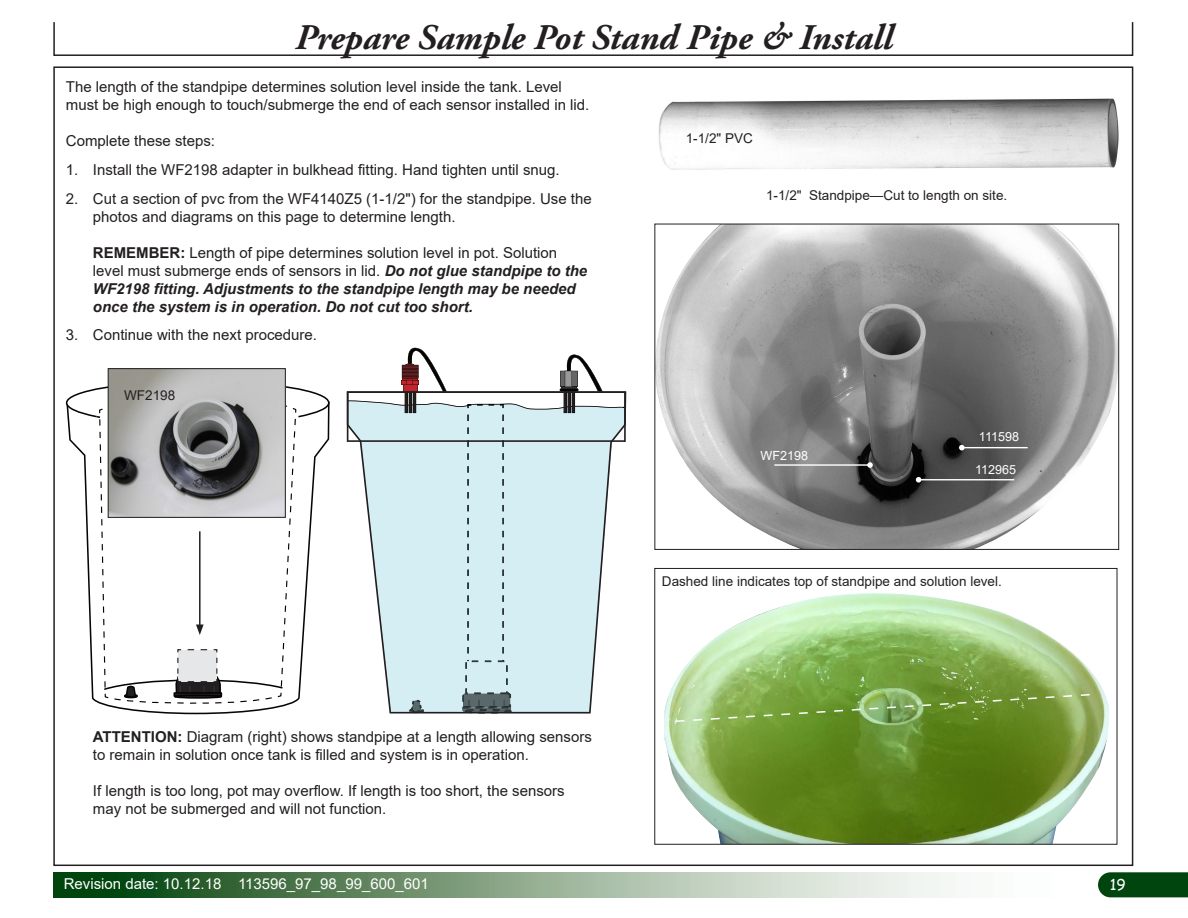
<style>
.page{position:relative;width:1188px;height:918px;background:#fff}
.page>*{position:absolute;margin:0;border:0;box-sizing:border-box;transform-origin:0 0}
.Header_-_Large{font:italic 700 36px "Adobe Garamond Pro";color:#231f20}
.Body_Text{font:15px/18px "Arial";color:#231f20}
.t1{font:italic 700 15px/18px "Arial";color:#231f20}
.t2{font:15px "Arial";color:#fff}
.t3{font:15px "Comic Sans MS";color:#fff}
.Callouts{font:13.5px "Arial";color:#231f20}
.Callouts-2{font:12.6px "Arial";color:#fff}
.s1{font-style:normal}
.s2{font-weight:400;font-style:normal}
.s3{font-weight:700}
</style>
<div class="page">
<svg style="left:1098px;top:872px;width:90px;height:25px;background:#0a4c17"></svg>
<svg style="left:54px;top:872px;width:902px;height:25px;background:#83a284"></svg>
<div style="left:53px;top:21px;width:1080px;height:35px;border:2px solid #231f20"></div>
<img style="left:659px;top:98px;width:460px;height:72px">
<img style="left:656px;top:224px;width:464px;height:325px">
<div style="left:654px;top:224px;width:465px;height:326px;border:1px solid #231f20"></div>
<hr style="left:919px;top:479px;width:95px;height:1px;background:#fff">
<svg style="left:916px;top:477px;width:5px;height:6px"></svg>
<hr style="left:774px;top:464px;width:96px;height:2px;background:#fff">
<svg style="left:867px;top:462px;width:6px;height:6px"></svg>
<hr style="left:962px;top:447px;width:66px;height:1px;background:#fff">
<svg style="left:959px;top:445px;width:6px;height:5px"></svg>
<svg style="left:347px;top:348px;width:279px;height:366px"></svg>
<svg style="left:66px;top:380px;width:264px;height:335px"></svg>
<img style="left:664px;top:593px;width:445px;height:250px">
<div style="left:654px;top:568px;width:463px;height:277px;border:1px solid #231f20"></div>
<svg style="left:674px;top:693px;width:417px;height:30px;background:#7fa54d"></svg>
<p class="Header_-_Large" style="left:295px;top:16px;width:599px">Prepare Sample Pot Stand Pipe &amp; Install</p>
<p class="Body_Text" style="left:66px;top:78px;width:525px">The length of the standpipe determines solution level inside the tank. Level must be high enough to touch/submerge the end of each sensor installed in lid.</p>
<p class="Body_Text" style="left:66px;top:132px;width:151px">Complete these steps:</p>
<p class="Body_Text" style="left:66px;top:160px;width:495px">1. Install the WF2198 adapter in bulkhead fitting. Hand tighten until snug.</p>
<p class="Body_Text" style="left:93px;top:189px;width:500px;text-indent:-27px">2. Cut a section of pvc from the WF4140Z5 (1-1/2") for the standpipe. Use the photos and diagrams on this page to determine length.</p>
<p class="t1" style="left:93px;top:244px;width:496px"><span class="s1">REMEMBER:</span> <span class="s2">Length of pipe determines solution level in pot. Solution level must submerge ends of sensors in lid.</span> Do not glue standpipe to the WF2198 fitting. Adjustments to the standpipe length may be needed once the system is in operation. Do not cut too short.</p>
<p class="Body_Text" style="left:66px;top:326px;width:253px">3. Continue with the next procedure.</p>
<p class="Callouts" style="left:124px;top:386px;width:53px">WF2198</p>
<p class="Body_Text" style="left:93px;top:728px;width:501px"><span class="s3">ATTENTION:</span> Diagram (right) shows standpipe at a length allowing sensors to remain in solution once tank is filled and system is in operation.</p>
<p class="Body_Text" style="left:93px;top:782px;width:473px">If length is too long, pot may overflow. If length is too short, the sensors may not be submerged and will not function.</p>
<p class="Callouts" style="left:686px;top:129px;width:69px">1-1/2" PVC</p>
<p class="Callouts" style="left:766px;top:186px;width:243px">1-1/2" Standpipe—Cut to length on site.</p>
<p class="Callouts-2" style="left:761px;top:447px;width:49px">WF2198</p>
<p class="Callouts-2" style="left:979px;top:428px;width:42px">111598</p>
<p class="Callouts-2" style="left:975px;top:461px;width:43px">112965</p>
<p class="Callouts" style="left:662px;top:572px;width:341px">Dashed line indicates top of standpipe and solution level.</p>
<p class="t2" style="left:64px;top:873px;width:366px">Revision date: 10.12.18 113596_97_98_99_600_601</p>
<p class="t3" style="left:1110px;top:873px;width:17px">19</p>
</div>
